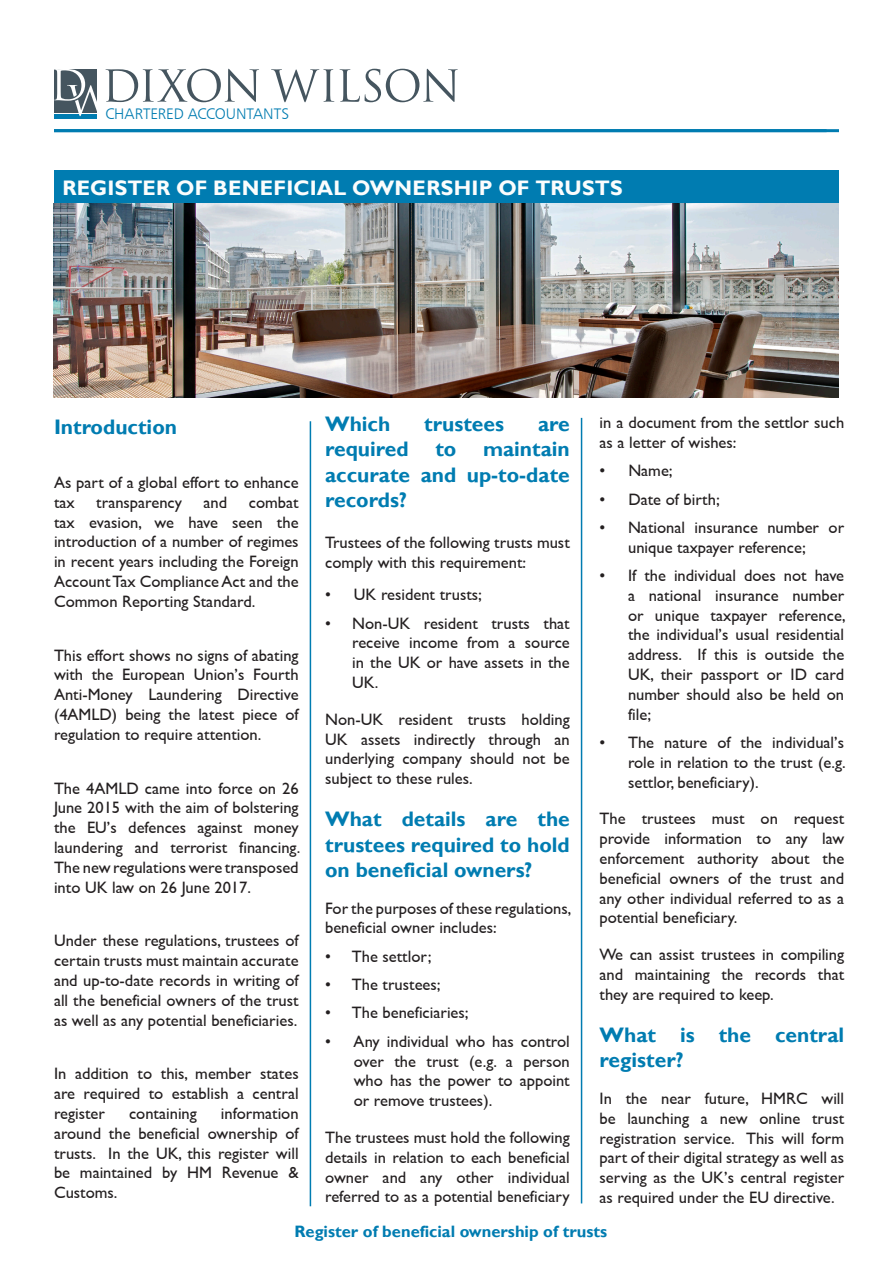
<style>
.page{position:relative;width:893px;height:1263px;background:#fff}
.page>*{position:absolute;margin:0;border:0;box-sizing:border-box;transform-origin:0 0}
.DW_tech_update_title{font:700 21px/25.2px "Gill Sans";color:#007cb1;text-align:justify}
.Heading_1{font:700 21px "Gill Sans";letter-spacing:.01em;color:#fbfdfd}
.DW_tech_update_text{font:16.5px/19.8px "Gill Sans";color:#231f20;text-align:justify}
.t1{font:700 16.5px "Gill Sans";color:#007cb1}
.t2{font:15.3px "Humanist 777 BT Light B";letter-spacing:-.005em;color:#007cb1}
</style>
<div class="page">
<div style="left:54px;top:170px;width:785px;height:33px;background:#007cb1"></div>
<svg style="left:106px;top:69px;width:352px;height:33px"></svg>
<div style="left:54px;top:114px;width:43px;height:5px;background:#007cb1"></div>
<svg style="left:54px;top:69px;width:43px;height:47px"></svg>
<hr style="left:581px;top:418px;width:1px;height:785px;background:#007cb1">
<hr style="left:54px;top:129px;width:773px;height:3px;background:#007cb1">
<hr style="left:310px;top:421px;width:1px;height:785px;background:#007cb1">
<img style="left:54px;top:203px;width:785px;height:195px">
<p class="t2" style="left:105px;top:104px;width:185px">CHARTERED ACCOUNTANTS</p>
<p class="Heading_1" style="left:63px;top:175px;width:562px">REGISTER OF BENEFICIAL OWNERSHIP OF TRUSTS</p>
<p class="DW_tech_update_title" style="left:54px;top:414px;width:125px">Introduction</p>
<p class="DW_tech_update_text" style="left:54px;top:472px;width:246px">As part of a global effort to enhance tax</p>
<p class="DW_tech_update_text" style="left:54px;top:492px;width:246px;text-indent:195px">combat tax evasion, we have seen the introduction of a number of regimes in recent years including the Foreign Account Tax Compliance Act and the Common Reporting Standard.</p>
<p class="DW_tech_update_text" style="left:54px;top:645px;width:246px">This effort shows no signs of abating with the European Union’s Fourth Anti-Money Laundering Directive (4AMLD) being the latest piece of regulation to require attention.</p>
<p class="DW_tech_update_text" style="left:54px;top:778px;width:248px">The 4AMLD came into force on 26<br>June 2015 with the aim of bolstering the EU’s defences against money laundering and terrorist financing.<br>The new regulations were transposed into UK law on 26 June 2017.</p>
<p class="DW_tech_update_text" style="left:54px;top:931px;width:246px">Under these regulations, trustees of certain trusts must maintain accurate and up-to-date records in writing of all the beneficial owners of the trust as well as any potential beneficiaries.</p>
<p class="DW_tech_update_text" style="left:54px;top:1064px;width:246px">In addition to this, member states are required to establish a central register</p>
<p class="DW_tech_update_text" style="left:96px;top:492px;width:87px">transparency</p>
<p class="DW_tech_update_text" style="left:204px;top:492px;width:25px">and</p>
<p class="DW_tech_update_text" style="left:54px;top:1103px;width:246px;text-indent:167px">information around the beneficial ownership of trusts. In the UK, this register will be maintained by HM Revenue &amp; Customs.</p>
<p class="DW_tech_update_text" style="left:129px;top:1103px;width:69px">containing</p>
<p class="DW_tech_update_title" style="left:325px;top:411px;width:67px">Which</p>
<p class="DW_tech_update_title" style="left:424px;top:411px;width:81px">trustees</p>
<p class="DW_tech_update_title" style="left:538px;top:411px;width:33px">are</p>
<p class="DW_tech_update_title" style="left:325px;top:436px;width:85px">required</p>
<p class="DW_tech_update_title" style="left:435px;top:436px;width:22px">to</p>
<p class="DW_tech_update_title" style="left:325px;top:436px;width:246px;text-indent:158px">maintain accurate and up-to-date records?</p>
<p class="DW_tech_update_text" style="left:325px;top:532px;width:246px">Trustees of the following trusts must comply with this requirement:</p>
<p class="DW_tech_update_text" style="left:325px;top:585px;width:158px">• UK resident trusts;</p>
<p class="DW_tech_update_text" style="left:352px;top:613px;width:219px;text-indent:-27px">• Non-UK resident trusts that receive income from a source in the UK or have assets in the UK.</p>
<p class="DW_tech_update_text" style="left:325px;top:709px;width:246px">Non-UK resident trusts holding UK assets indirectly through an underlying company should not be subject to these rules.</p>
<p class="DW_tech_update_title" style="left:325px;top:806px;width:246px">What details are the trustees required to hold on beneficial owners?</p>
<p class="DW_tech_update_text" style="left:325px;top:898px;width:248px">For the purposes of these regulations, beneficial owner includes:</p>
<p class="DW_tech_update_text" style="left:325px;top:946px;width:108px">• The settlor;</p>
<p class="DW_tech_update_text" style="left:325px;top:974px;width:117px">• The trustees;</p>
<p class="DW_tech_update_text" style="left:325px;top:1003px;width:145px">• The beneficiaries;</p>
<p class="DW_tech_update_text" style="left:354px;top:1031px;width:218px;text-indent:-28px">• Any individual who has control over the trust (e.g. a person who has the power to appoint or remove trustees).</p>
<p class="DW_tech_update_text" style="left:325px;top:1127px;width:246px">The trustees must hold the following details in relation to each beneficial owner and any other individual referred to as a potential beneficiary</p>
<p class="DW_tech_update_text" style="left:600px;top:412px;width:246px">in a document from the settlor such as a letter of wishes:</p>
<p class="DW_tech_update_text" style="left:600px;top:461px;width:75px">• Name;</p>
<p class="DW_tech_update_text" style="left:600px;top:489px;width:122px">• Date of birth;</p>
<p class="DW_tech_update_text" style="left:628px;top:517px;width:218px;text-indent:-28px">• National insurance number or unique taxpayer reference;</p>
<p class="DW_tech_update_text" style="left:628px;top:565px;width:219px;text-indent:-28px">• If the individual does not have a national insurance number or unique taxpayer reference, the individual’s usual residential address. If this is outside the UK, their passport or ID card number should also be held on file;</p>
<p class="DW_tech_update_text" style="left:628px;top:732px;width:219px;text-indent:-28px">• The nature of the individual’s role in relation to the trust (e.g. settlor, beneficiary).</p>
<p class="DW_tech_update_text" style="left:600px;top:809px;width:246px">The trustees must on request provide information to any law enforcement authority about the beneficial owners of the trust and any other individual referred to as a potential beneficiary.</p>
<p class="DW_tech_update_text" style="left:600px;top:944px;width:246px">We can assist trustees in compiling and maintaining the records that they are required to keep.</p>
<p class="DW_tech_update_title" style="left:600px;top:1022px;width:246px">What is the central register?</p>
<p class="DW_tech_update_text" style="left:600px;top:1088px;width:246px">In the near future, HMRC will be launching a new online trust registration service. This will form part of their digital strategy as well as serving as the UK’s central register as required under the EU directive.</p>
<p class="t1" style="left:294px;top:1222px;width:314px">Register of beneficial ownership of trusts</p>
</div>
